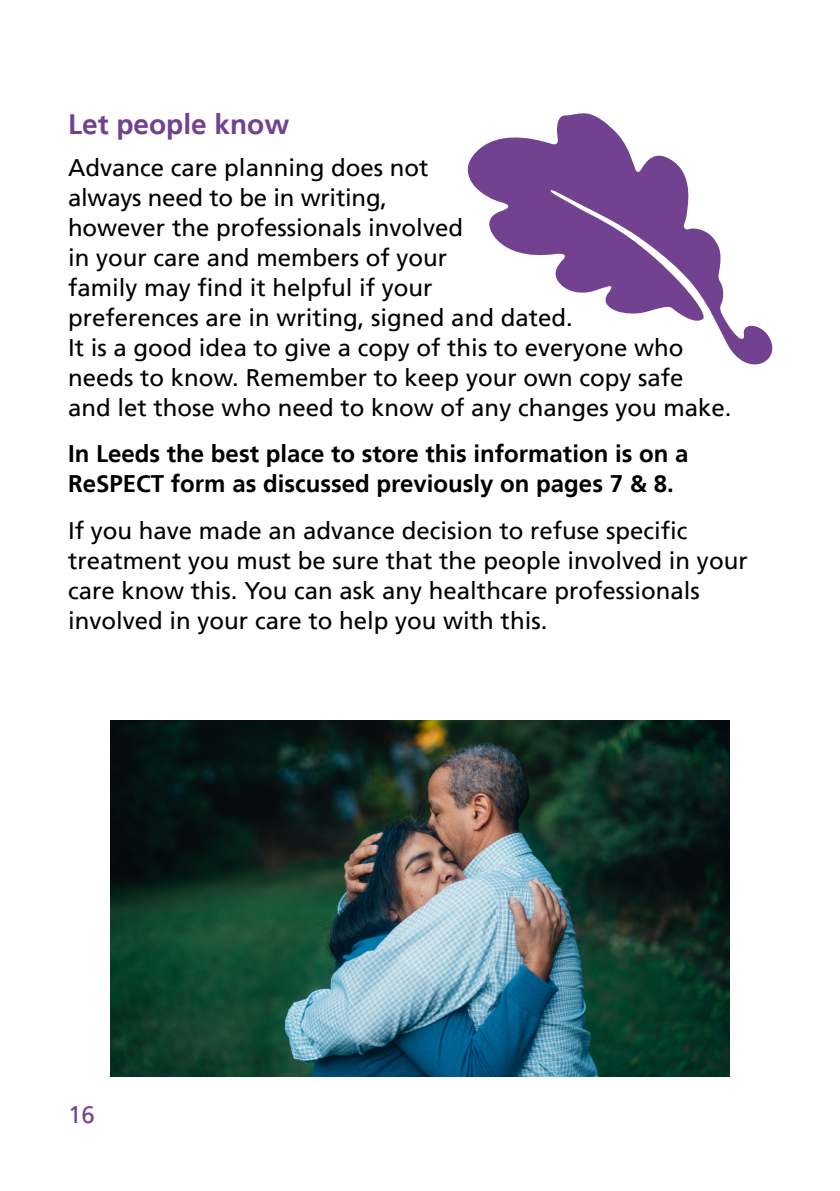
<style>
.page{position:relative;width:840px;height:1191px;background:#fff}
.page>*{position:absolute;margin:0;border:0;box-sizing:border-box;transform-origin:0 0}
.Main_Headings{font:700 28px "Frutiger LT";color:#724291}
.Body_Text{font:24px/30px "Frutiger LT";color:#000}
.Body_Text-2{font:700 24px/30px "Frutiger LT";color:#000}
.t1{font:24px "Frutiger LT";color:#724291}
</style>
<div class="page">
<svg style="left:467px;top:113px;width:306px;height:252px"></svg>
<img style="left:110px;top:720px;width:619px;height:356px">
<p class="Main_Headings" style="left:68px;top:108px;width:222px">Let people know</p>
<p class="Body_Text" style="left:68px;top:153px;width:664px">Advance care planning does not<br>always need to be in writing,<br>however the professionals involved<br>in your care and members of your<br>family may find it helpful if your<br>preferences are in writing, signed and dated.<br>It is a good idea to give a copy of this to everyone who needs to know. Remember to keep your own copy safe and let those who need to know of any changes you make.</p>
<p class="Body_Text-2" style="left:68px;top:438px;width:621px">In Leeds the best place to store this information is on a<br>ReSPECT form as discussed previously on pages 7 &amp; 8.</p>
<p class="Body_Text" style="left:68px;top:515px;width:680px">If you have made an advance decision to refuse specific treatment you must be sure that the people involved in your care know this. You can ask any healthcare professionals involved in your care to help you with this.</p>
<p class="t1" style="left:68px;top:1101px;width:28px">16</p>
</div>
